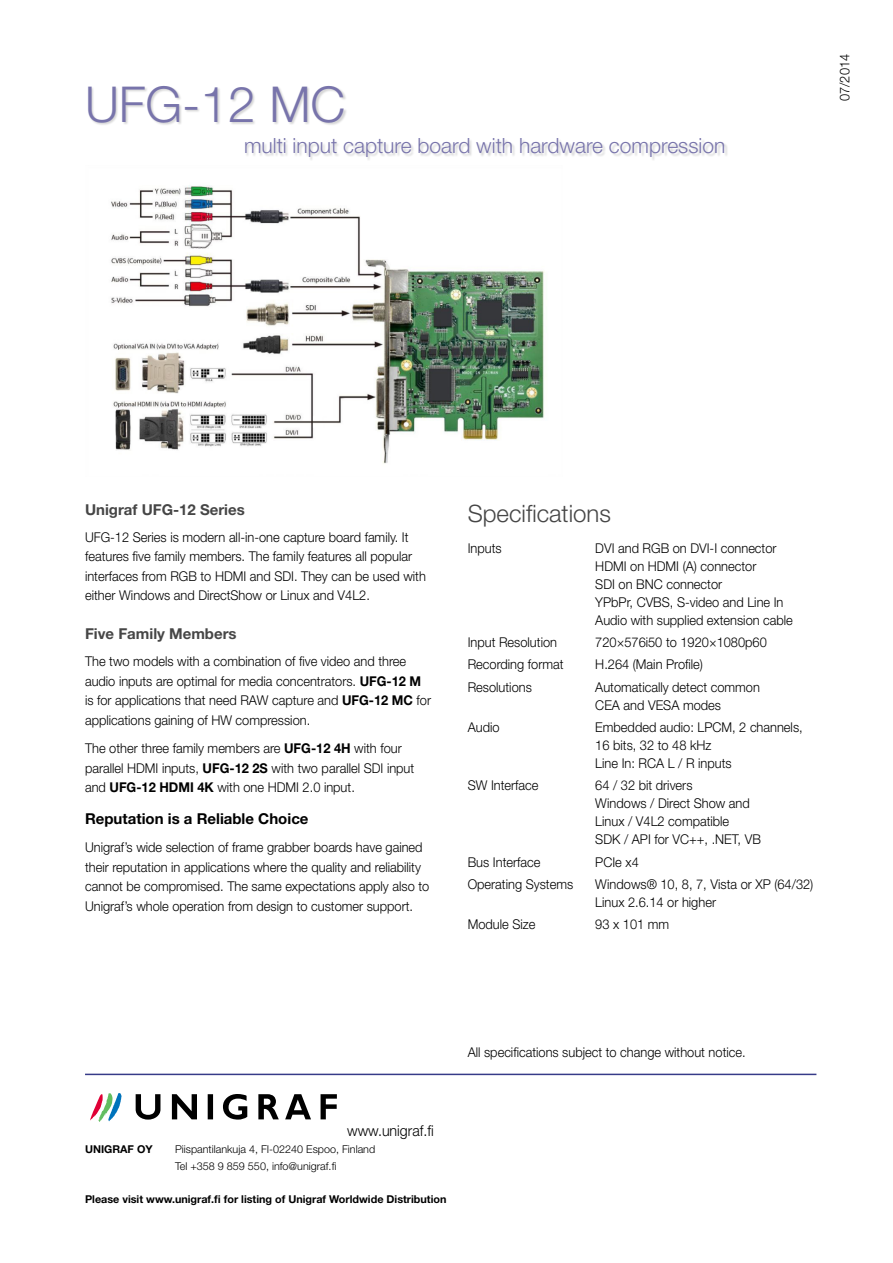
<style>
.page{position:relative;width:893px;height:1263px;background:#fff}
.page>*{position:absolute;margin:0;border:0;box-sizing:border-box;transform-origin:0 0}
.t1{font:300 49.5px "Helvetica Neue LT";color:#7874ab}
.t2{font:300 24px "Helvetica Neue LT";color:#464646}
.t3{font:300 21px "Helvetica Neue LT";color:#7874ab}
.t4{font:700 15px "Helvetica Neue LT";color:#464646}
.t5{font:700 15px "Helvetica Neue LT";color:#000}
.t6{font:300 15px "Helvetica Neue LT";color:#000;scale:.95 1}
.t7{font:300 13.5px/19.5px "Helvetica Neue LT";color:#000;scale:.95 1}
.t8{font:700 10.8px "Helvetica Neue LT";color:#000}
.t9{font:300 10.8px/16.5px "Helvetica Neue LT";color:#000}
.s1{font-weight:700}
</style>
<div class="page">
<svg style="left:90px;top:1093px;width:32px;height:29px"></svg>
<svg style="left:136px;top:1094px;width:201px;height:25px"></svg>
<hr style="left:85px;top:1074px;width:731px;height:1px;background:#373b88">
<div style="left:89px;top:86px;width:639px;height:75px;background:#000;opacity:.17"></div>
<img style="left:111px;top:185px;width:433px;height:279px">
<h1 class="t1" style="left:85px;top:74px;width:262px">UFG-12 MC</h1>
<h3 class="t3" style="left:244px;top:133px;width:483px">multi input capture board with hardware compression</h3>
<p class="t7" style="left:835px;top:101px;width:51px;rotate:-90deg">07/2014</p>
<p class="t4" style="left:85px;top:500px;width:161px">Unigraf UFG-12 Series</p>
<p class="t7" style="left:85px;top:527px;width:360px">UFG-12 Series is modern all-in-one capture board family. It features five family members. The family features all popular interfaces from RGB to HDMI and SDI. They can be used with either Windows and DirectShow or Linux and V4L2.</p>
<p class="t4" style="left:85px;top:624px;width:153px">Five Family Members</p>
<p class="t7" style="left:85px;top:651px;width:366px">The two models with a combination of five video and three audio inputs are optimal for media concentrators. <span class="s1">UFG-12 M </span>is for applications that need RAW capture and <span class="s1">UFG-12 MC</span> for applications gaining of HW compression.</p>
<p class="t7" style="left:85px;top:738px;width:348px">The other three family members are <span class="s1">UFG-12 4H</span> with four parallel HDMI inputs, <span class="s1">UFG-12 2S</span> with two parallel SDI input and <span class="s1">UFG-12 HDMI 4K</span> with one HDMI 2.0 input.</p>
<p class="t5" style="left:85px;top:809px;width:225px">Reputation is a Reliable Choice</p>
<p class="t7" style="left:85px;top:837px;width:364px">Unigraf’s wide selection of frame grabber boards have gained their reputation in applications where the quality and reliability cannot be compromised. The same expectations apply also to Unigraf’s whole operation from design to customer support.</p>
<h2 class="t2" style="left:468px;top:498px;width:145px">Specifications</h2>
<p class="t7" style="left:468px;top:538px;width:37px">Inputs</p>
<p class="t7" style="left:595px;top:539px;width:210px;line-height:18px">DVI and RGB on DVI‑I connector<br>HDMI on HDMI (A) connector<br>SDI on BNC connector<br>YPbPr, CVBS, S-video and Line In<br>Audio with supplied extension cable</p>
<p class="t7" style="left:468px;top:632px;width:96px">Input Resolution</p>
<p class="t7" style="left:595px;top:632px;width:182px">720×576i50 to 1920×1080p60</p>
<p class="t7" style="left:468px;top:655px;width:102px">Recording format</p>
<p class="t7" style="left:595px;top:655px;width:115px">H.264 (Main Profile)</p>
<p class="t7" style="left:468px;top:677px;width:69px">Resolutions</p>
<p class="t7" style="left:595px;top:678px;width:175px;line-height:18px">Automatically detect common<br>CEA and VESA modes</p>
<p class="t7" style="left:468px;top:717px;width:35px">Audio</p>
<p class="t7" style="left:595px;top:718px;width:220px;line-height:18px">Embedded audio: LPCM, 2 channels,<br>16 bits, 32 to 48 kHz<br>Line In: RCA L / R inputs</p>
<p class="t7" style="left:468px;top:775px;width:76px">SW Interface</p>
<p class="t7" style="left:595px;top:776px;width:176px;line-height:18px">64 / 32 bit drivers<br>Windows / Direct Show and<br>Linux / V4L2 compatible<br>SDK / API for VC++, .NET, VB</p>
<p class="t7" style="left:468px;top:852px;width:78px">Bus Interface</p>
<p class="t7" style="left:595px;top:852px;width:47px">PCIe x4</p>
<p class="t7" style="left:468px;top:874px;width:113px">Operating Systems</p>
<p class="t7" style="left:595px;top:875px;width:231px;line-height:18px">Windows® 10, 8, 7, Vista or XP (64/32)<br>Linux 2.6.14 or higher</p>
<p class="t7" style="left:468px;top:914px;width:73px">Module Size</p>
<p class="t7" style="left:595px;top:914px;width:79px">93 x 101 mm</p>
<p class="t7" style="left:468px;top:1042px;width:294px">All specifications subject to change without notice.</p>
<p class="t6" style="left:347px;top:1121px;width:93px">www.unigraf.fi</p>
<p class="t8" style="left:85px;top:1142px;width:69px">UNIGRAF OY</p>
<p class="t9" style="left:175px;top:1141px;width:202px">Piispantilankuja 4, FI-02240 Espoo, Finland<br>Tel +358 9 859 550, info@unigraf.fi</p>
<p class="t8" style="left:85px;top:1192px;width:363px">Please visit www.unigraf.fi for listing of Unigraf Worldwide Distribution</p>
</div>
